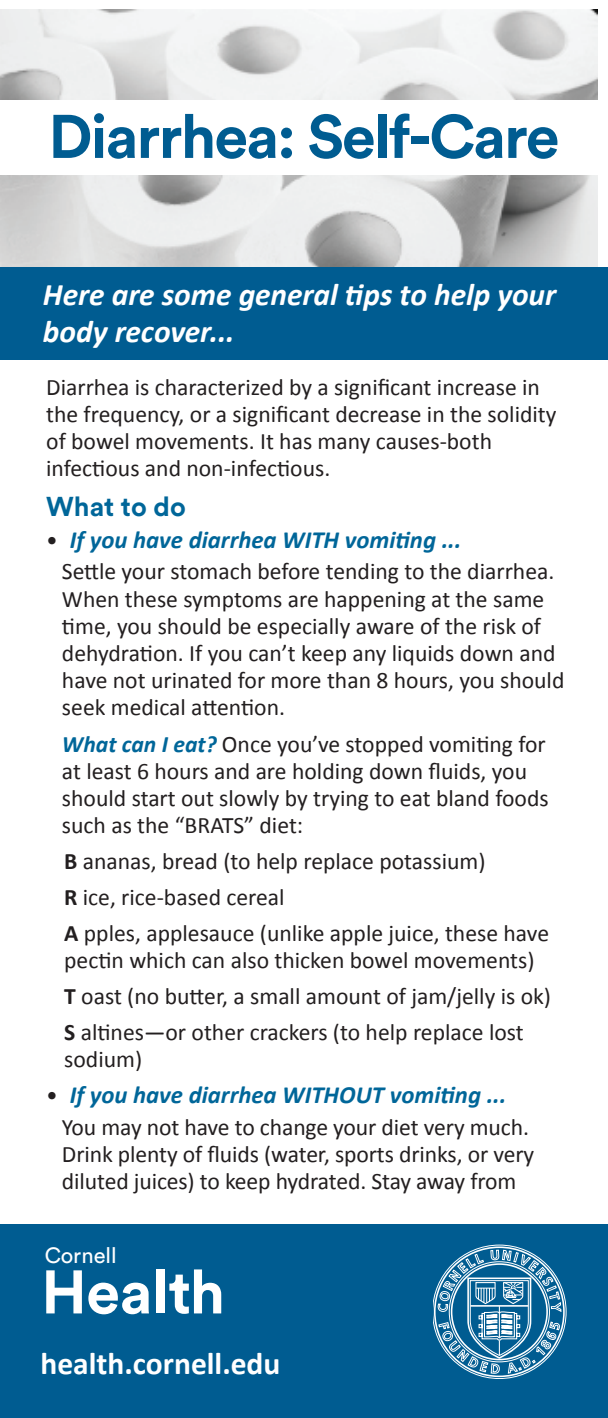
<style>
.page{position:relative;width:608px;height:1418px;background:#fff}
.page>*{position:absolute;margin:0;border:0;box-sizing:border-box;transform-origin:0 0}
.t1{font:700 60.75px "Circular Std";letter-spacing:-.03em;color:#005c91}
.t2{font:700 60.75px "Circular Std";letter-spacing:-.005em;color:#fff}
.t3{font:italic 700 31.5px/37.8px "Calibri";letter-spacing:-.005em;color:#fff}
.t4{font:700 31.5px "Calibri";color:#fff}
.t5{font:700 27px "Circular Std";color:#069}
.t6{font:italic 700 24.75px "Calibri";color:#069}
.t7{font:23.62px/27px "Calibri";color:#231f20}
.t8{font:22.05px "Circular Std";color:#fff}
.s1{font-weight:400;font-style:normal;font-size:23.62px;color:#231f20}
.s2{font-weight:700;font-style:italic;color:#069}
.s3{font-weight:700}
</style>
<div class="page">
<img style="left:0;top:10px;width:597px;height:256px">
<div style="left:0;top:267px;width:608px;height:93px;background:#005c91"></div>
<div style="left:0;top:100px;width:608px;height:74px;background:#fff"></div>
<div style="left:0;top:1224px;width:608px;height:194px;background:#005c91"></div>
<svg style="left:433px;top:1244px;width:133px;height:134px"></svg>
<h1 class="t1" style="left:48px;top:97px;width:512px">Diarrhea: Self-Care</h1>
<h2 class="t3" style="left:43px;top:275px;width:514px">Here are some general tips to help your body recover...</h2>
<p class="t7" style="left:46px;top:374px;width:511px">Diarrhea is characterized by a significant increase in the frequency, or a significant decrease in the solidity of bowel movements. It has many causes-both infectious and non-infectious.</p>
<p class="t5" style="left:46px;top:489px;width:141px">What to do</p>
<p class="t6" style="left:46px;top:523px;width:416px"><span class="s1">•</span> If you have diarrhea WITH vomiting ...</p>
<p class="t7" style="left:62px;top:558px;width:504px">Settle your stomach before tending to the diarrhea.<br>When these symptoms are happening at the same time, you should be especially aware of the risk of dehydration. If you can’t keep any liquids down and have not urinated for more than 8 hours, you should seek medical attention.</p>
<p class="t7" style="left:62px;top:730px;width:488px"><span class="s2">What can I eat?</span> Once you’ve stopped vomiting for at least 6 hours and are holding down fluids, you should start out slowly by trying to eat bland foods such as the “BRATS” diet:</p>
<p class="t7" style="left:64px;top:843px;width:486px;line-height:36px"><span class="s3">B</span> ananas, bread (to help replace potassium)<br><span class="s3">R</span> ice, rice-based cereal<br><span class="s3">A</span> pples, applesauce (unlike apple juice, these have</p>
<p class="t7" style="left:64px;top:942px;width:488px;line-height:36px">pectin which can also thicken bowel movements)<br><span class="s3">T</span> oast (no butter, a small amount of jam/jelly is ok)<br><span class="s3">S</span> altines—or other crackers (to help replace lost</p>
<p class="t7" style="left:64px;top:1045px;width:79px">sodium)</p>
<p class="t6" style="left:46px;top:1078px;width:461px"><span class="s1">•</span> If you have diarrhea WITHOUT vomiting ...</p>
<p class="t7" style="left:62px;top:1113px;width:473px">You may not have to change your diet very much.<br>Drink plenty of fluids (water, sports drinks, or very diluted juices) to keep hydrated. Stay away from</p>
<p class="t8" style="left:45px;top:1241px;width:73px">Cornell</p>
<h1 class="t2" style="left:41px;top:1252px;width:185px">Health</h1>
<h2 class="t4" style="left:40px;top:1343px;width:241px">health.cornell.edu</h2>
</div>
